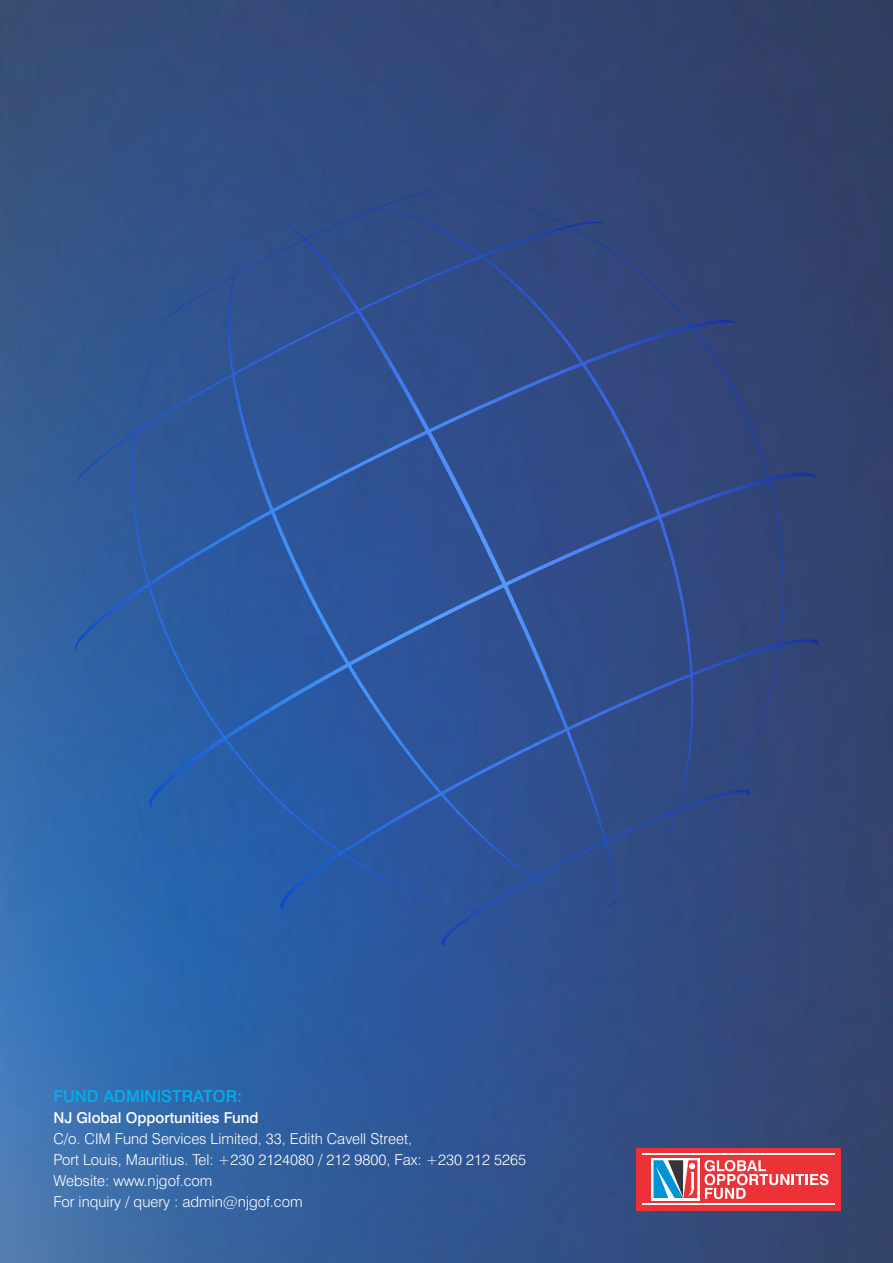
<style>
.page{position:relative;width:893px;height:1263px;background:#fff}
.page>*{position:absolute;margin:0;border:0;box-sizing:border-box;transform-origin:0 0}
.t1{font:500 16.5px "Swiss 721 BT";color:#00afef}
.t2{font:300 15px/21px "Swiss 721 BT";color:#fefefe}
.t3{font:500 15px "Swiss 721 BT";color:#fefefe}
</style>
<div class="page">
<img style="left:0;top:0;width:893px;height:1263px">
<img style="left:131px;top:192px;width:688px;height:719px">
<div style="left:636px;top:1148px;width:205px;height:62px;background:#ed3237"></div>
<svg style="left:651px;top:1158px;width:49px;height:42px"></svg>
<svg style="left:653px;top:1160px;width:44px;height:38px"></svg>
<svg style="left:704px;top:1160px;width:124px;height:39px"></svg>
<hr style="left:642px;top:1153px;width:193px;height:2px;background:#fefefe">
<hr style="left:642px;top:1203px;width:193px;height:2px;background:#fefefe">
<p class="t1" style="left:53px;top:1089px;width:190px">FUND ADMINISTRATOR:</p>
<p class="t3" style="left:53px;top:1112px;width:207px">NJ Global Opportunities Fund</p>
<p class="t2" style="left:53px;top:1130px;width:474px">C/o. CIM Fund Services Limited, 33, Edith Cavell Street,<br>Port Louis, Mauritius. Tel: +230 2124080 / 212 9800, Fax: +230 212 5265<br>Website: www.njgof.com<br>For inquiry / query : admin@njgof.com</p>
</div>
